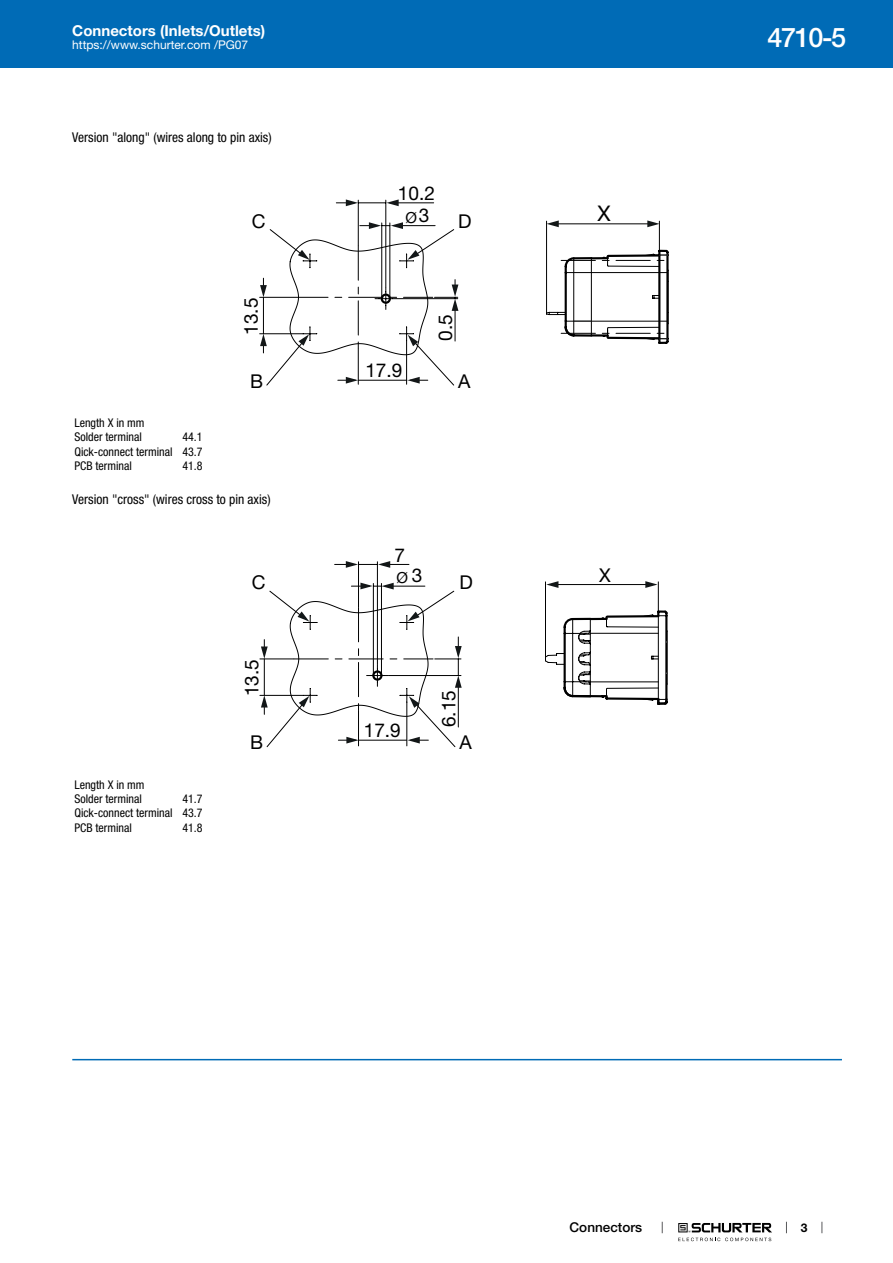
<style>
.page{position:relative;width:893px;height:1263px;background:#fff}
.page>*{position:absolute;margin:0;border:0;box-sizing:border-box;transform-origin:0 0}
.t1{font:500 27px "Helvetica Neue LT";color:#fff}
.t2{font:21.6px "Helvetica Neue LT";color:#000}
.t3{font:19.05px "Helvetica Neue LT";color:#000}
.t4{font:15.3px "Helvetica Neue LT";color:#000}
.t5{font:700 15px "Helvetica Neue LT";color:#fff}
.t6{font:condensed 13.5px "Helvetica Neue LT";color:#000}
.t7{font:500 13.5px "Helvetica Neue LT";color:#000}
.t8{font:condensed 12px/14.4px "Helvetica Neue LT";color:#000}
.t9{font:12px "Helvetica Neue LT";color:#fff}
.t10{font:700 12px "Helvetica Neue LT";color:#000}
.s1{font-size:19.05px}
</style>
<div class="page">
<svg style="left:678px;top:1223px;width:94px;height:18px"></svg>
<div style="left:0;top:0;width:893px;height:68px;background:#006bb6"></div>
<hr style="left:358px;top:200px;width:1px;height:46px;background:#000">
<hr style="left:385px;top:200px;width:1px;height:88px;background:#000">
<hr style="left:390px;top:202px;width:44px;height:1px;background:#000">
<svg style="left:336px;top:199px;width:63px;height:7px"></svg>
<svg style="left:546px;top:220px;width:123px;height:124px"></svg>
<svg style="left:260px;top:222px;width:199px;height:164px"></svg>
<svg style="left:545px;top:609px;width:123px;height:96px"></svg>
<hr style="left:545px;top:582px;width:1px;height:75px;background:#000">
<hr style="left:658px;top:582px;width:1px;height:33px;background:#000">
<hr style="left:552px;top:584px;width:100px;height:1px;background:#000">
<hr style="left:260px;top:695px;width:43px;height:1px;background:#000">
<hr style="left:260px;top:658px;width:34px;height:1px;background:#000">
<hr style="left:358px;top:562px;width:1px;height:45px;background:#000">
<hr style="left:377px;top:562px;width:1px;height:102px;background:#000">
<svg style="left:335px;top:561px;width:74px;height:7px"></svg>
<svg style="left:546px;top:581px;width:12px;height:7px"></svg>
<svg style="left:645px;top:581px;width:13px;height:7px"></svg>
<svg style="left:261px;top:583px;width:201px;height:165px"></svg>
<hr style="left:72px;top:1059px;width:770px;height:1px;background:#006bb6">
<p class="t5" style="left:72px;top:21px;width:195px">Connectors (Inlets/Outlets)</p>
<p class="t9" style="left:72px;top:38px;width:178px">https://www.schurter.com /PG07</p>
<p class="t6" style="left:72px;top:130px;width:201px">Version "along" (wires along to pin axis)</p>
<h3 class="t3" style="left:398px;top:182px;width:39px">10.2</h3>
<p class="t4" style="left:405px;top:208px;width:25px">Ø<span class="s1">3</span></p>
<h3 class="t3" style="left:252px;top:210px;width:15px">C</h3>
<h3 class="t3" style="left:458px;top:210px;width:15px">D</h3>
<h3 class="t3" style="left:240px;top:335px;width:39px;rotate:-90deg">13.5</h3>
<h3 class="t3" style="left:434px;top:340px;width:28px;rotate:-90deg">0.5</h3>
<h3 class="t3" style="left:365px;top:359px;width:39px">17.9</h3>
<h3 class="t3" style="left:250px;top:370px;width:15px">B</h3>
<h3 class="t3" style="left:458px;top:370px;width:14px">A</h3>
<p class="t8" style="left:74px;top:416px;width:72px">Length X in mm<br>Solder terminal</p>
<p class="t8" style="left:74px;top:430px;width:130px;text-align:justify;text-indent:108px">44.1<br>Qick-connect terminal 43.7<br>PCB terminal</p>
<p class="t8" style="left:182px;top:459px;width:22px">41.8</p>
<p class="t6" style="left:72px;top:491px;width:200px">Version "cross" (wires cross to pin axis)</p>
<h3 class="t3" style="left:394px;top:543px;width:12px">7</h3>
<p class="t4" style="left:396px;top:569px;width:27px">Ø<span class="s1">3</span></p>
<h3 class="t3" style="left:252px;top:571px;width:15px">C</h3>
<h3 class="t3" style="left:459px;top:571px;width:15px">D</h3>
<p class="t8" style="left:74px;top:777px;width:72px">Length X in mm<br>Solder terminal</p>
<p class="t8" style="left:74px;top:791px;width:130px;text-align:justify;text-indent:108px">41.7<br>Qick-connect terminal 43.7<br>PCB terminal</p>
<p class="t8" style="left:182px;top:820px;width:22px">41.8</p>
<h3 class="t3" style="left:240px;top:696px;width:39px;rotate:-90deg">13.5</h3>
<h3 class="t3" style="left:437px;top:727px;width:39px;rotate:-90deg">6.15</h3>
<h3 class="t3" style="left:364px;top:719px;width:39px">17.9</h3>
<h3 class="t3" style="left:250px;top:731px;width:15px">B</h3>
<h3 class="t3" style="left:459px;top:731px;width:14px">A</h3>
<h2 class="t2" style="left:597px;top:201px;width:15px">X</h2>
<h3 class="t3" style="left:599px;top:564px;width:13px">X</h3>
<h1 class="t1" style="left:767px;top:21px;width:80px">4710-5</h1>
<p class="t7" style="left:570px;top:1219px;width:74px">Connectors</p>
<p class="t10" style="left:801px;top:1220px;width:8px">3</p>
</div>
